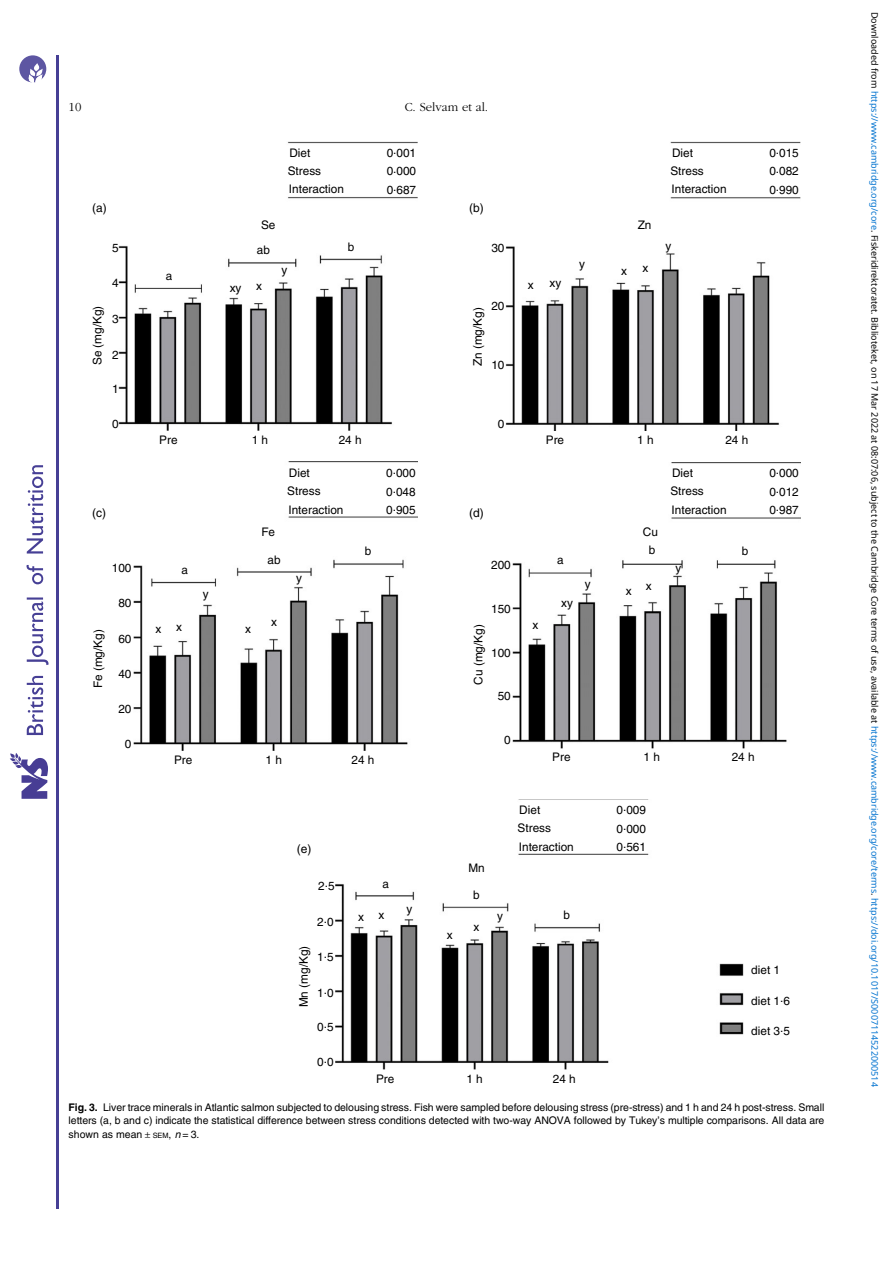
<style>
.page{position:relative;width:893px;height:1263px;background:#fff}
.page>*{position:absolute;margin:0;border:0;box-sizing:border-box;transform-origin:0 0}
.t1{font:12.75px "Adv OT777 cf 4 fb";color:#000}
.t2{font:12px "Helvetica";color:#000}
.t3{font:11.85px/18.3px "Helvetica";color:#000}
.t4{font:10.5px/13.5px "Adv OT82 c 4 f 4 c 4";color:#000;text-align:justify}
.t5{font:9px "Noto Sans";color:#000}
.s1{font-family:"Adv O Tf 3919 c 9 c.B"}
.s2{font-style:inherit}
.s3{font-family:"Adv OT7 d 6 df 7 ab.I"}
.s4{font-size:7.35px}
.s5{font-family:"Adv OT7 a 027 dc 5.I"}
.s6{color:#0172cf}
</style>
<div class="page">
<hr style="left:56px;top:55px;width:2px;height:1153px;background:#463f95">
<svg style="left:10px;top:753px;width:38px;height:46px"></svg>
<svg style="left:26px;top:465px;width:23px;height:270px"></svg>
<svg style="left:19px;top:55px;width:27px;height:27px"></svg>
<img style="left:118px;top:141px;width:299px;height:290px">
<img style="left:505px;top:141px;width:295px;height:290px">
<img style="left:133px;top:462px;width:284px;height:288px">
<img style="left:512px;top:462px;width:289px;height:287px">
<img style="left:336px;top:799px;width:407px;height:270px">
<p class="t1" style="left:69px;top:102px;width:14px">10</p>
<p class="t1" style="left:405px;top:102px;width:85px">C. Selvam et al.</p>
<p class="t3" style="left:288px;top:145px;width:58px">Diet<br>Stress<br>Interaction</p>
<p class="t3" style="left:387px;top:145px;width:31px">0.001</p>
<p class="t3" style="left:670px;top:145px;width:58px">Diet<br>Stress<br>Interaction</p>
<p class="t3" style="left:387px;top:163px;width:31px">0.000</p>
<p class="t3" style="left:387px;top:182px;width:31px">0.687</p>
<p class="t2" style="left:92px;top:203px;width:16px">(a)</p>
<p class="t2" style="left:469px;top:203px;width:16px">(b)</p>
<p class="t3" style="left:261px;top:217px;width:16px">Se</p>
<p class="t3" style="left:638px;top:217px;width:15px">Zn</p>
<p class="t3" style="left:348px;top:238px;width:8px">b</p>
<p class="t3" style="left:491px;top:240px;width:15px">30</p>
<p class="t3" style="left:112px;top:240px;width:8px">5</p>
<p class="t3" style="left:112px;top:275px;width:8px">4</p>
<p class="t3" style="left:112px;top:311px;width:8px">3</p>
<p class="t3" style="left:112px;top:346px;width:8px">2</p>
<p class="t3" style="left:112px;top:381px;width:8px">1</p>
<p class="t3" style="left:112px;top:416px;width:8px">0</p>
<p class="t3" style="left:257px;top:242px;width:15px">ab</p>
<p class="t3" style="left:281px;top:262px;width:7px">y</p>
<p class="t3" style="left:166px;top:267px;width:8px">a</p>
<p class="t3" style="left:256px;top:278px;width:7px">x</p>
<p class="t3" style="left:528px;top:277px;width:7px">x</p>
<p class="t3" style="left:230px;top:280px;width:13px">xy</p>
<p class="t3" style="left:491px;top:298px;width:15px">20</p>
<p class="t3" style="left:89px;top:365px;width:61px;rotate:-90deg">Se (mg/Kg)</p>
<p class="t3" style="left:470px;top:366px;width:60px;rotate:-90deg">Zn (mg/Kg)</p>
<p class="t3" style="left:491px;top:357px;width:15px">10</p>
<p class="t3" style="left:498px;top:416px;width:8px">0</p>
<p class="t3" style="left:549px;top:274px;width:13px">xy</p>
<p class="t3" style="left:579px;top:256px;width:7px">y</p>
<p class="t3" style="left:621px;top:263px;width:7px">x</p>
<p class="t3" style="left:642px;top:260px;width:7px">x</p>
<p class="t3" style="left:665px;top:238px;width:7px">y</p>
<p class="t3" style="left:546px;top:432px;width:20px">Pre</p>
<p class="t3" style="left:159px;top:432px;width:20px">Pre</p>
<p class="t3" style="left:252px;top:432px;width:18px">1 h</p>
<p class="t3" style="left:637px;top:432px;width:18px">1 h</p>
<p class="t3" style="left:725px;top:432px;width:24px">24 h</p>
<p class="t3" style="left:339px;top:432px;width:24px">24 h</p>
<p class="t3" style="left:769px;top:145px;width:31px">0.015</p>
<p class="t3" style="left:769px;top:163px;width:31px">0.082</p>
<p class="t3" style="left:769px;top:182px;width:31px">0.990</p>
<p class="t3" style="left:289px;top:465px;width:22px">Diet</p>
<p class="t3" style="left:769px;top:465px;width:31px">0.000</p>
<p class="t3" style="left:287px;top:483px;width:58px">Stress<br>Interaction</p>
<p class="t3" style="left:670px;top:465px;width:58px">Diet<br>Stress<br>Interaction</p>
<p class="t3" style="left:386px;top:465px;width:31px">0.000</p>
<p class="t3" style="left:386px;top:484px;width:31px">0.048</p>
<p class="t3" style="left:769px;top:484px;width:31px">0.012</p>
<p class="t3" style="left:769px;top:502px;width:31px">0.987</p>
<p class="t3" style="left:386px;top:502px;width:31px">0.905</p>
<p class="t2" style="left:92px;top:509px;width:15px">(c)</p>
<p class="t2" style="left:469px;top:509px;width:16px">(d)</p>
<p class="t3" style="left:90px;top:688px;width:60px;rotate:-90deg">Fe (mg/Kg)</p>
<p class="t3" style="left:261px;top:524px;width:15px">Fe</p>
<p class="t3" style="left:643px;top:523px;width:17px">Cu</p>
<p class="t3" style="left:365px;top:543px;width:8px">b</p>
<p class="t3" style="left:649px;top:542px;width:8px">b</p>
<p class="t3" style="left:742px;top:543px;width:8px">b</p>
<p class="t3" style="left:268px;top:552px;width:15px">ab</p>
<p class="t3" style="left:557px;top:551px;width:8px">a</p>
<p class="t3" style="left:112px;top:560px;width:21px">100</p>
<p class="t3" style="left:491px;top:557px;width:21px">200</p>
<p class="t3" style="left:491px;top:601px;width:21px">150</p>
<p class="t3" style="left:491px;top:644px;width:21px">100</p>
<p class="t3" style="left:498px;top:688px;width:15px">50</p>
<p class="t3" style="left:504px;top:732px;width:8px">0</p>
<p class="t3" style="left:675px;top:560px;width:7px">y</p>
<p class="t3" style="left:182px;top:562px;width:8px">a</p>
<p class="t3" style="left:296px;top:570px;width:7px">y</p>
<p class="t3" style="left:585px;top:575px;width:7px">y</p>
<p class="t3" style="left:626px;top:580px;width:28px">x x</p>
<p class="t3" style="left:203px;top:586px;width:7px">y</p>
<p class="t3" style="left:118px;top:595px;width:15px">80</p>
<p class="t3" style="left:118px;top:630px;width:15px">60</p>
<p class="t3" style="left:118px;top:666px;width:15px">40</p>
<p class="t3" style="left:118px;top:701px;width:15px">20</p>
<p class="t3" style="left:125px;top:735px;width:8px">0</p>
<p class="t3" style="left:561px;top:595px;width:13px">xy</p>
<p class="t3" style="left:271px;top:614px;width:7px">x</p>
<p class="t3" style="left:532px;top:617px;width:7px">x</p>
<p class="t3" style="left:470px;top:685px;width:62px;rotate:-90deg">Cu (mg/Kg)</p>
<p class="t3" style="left:156px;top:621px;width:7px">x</p>
<p class="t3" style="left:176px;top:619px;width:7px">x</p>
<p class="t3" style="left:245px;top:621px;width:7px">x</p>
<p class="t3" style="left:174px;top:752px;width:20px">Pre</p>
<p class="t3" style="left:266px;top:752px;width:18px">1 h</p>
<p class="t3" style="left:351px;top:752px;width:24px">24 h</p>
<p class="t3" style="left:552px;top:749px;width:20px">Pre</p>
<p class="t3" style="left:644px;top:749px;width:18px">1 h</p>
<p class="t3" style="left:732px;top:749px;width:24px">24 h</p>
<p class="t2" style="left:297px;top:844px;width:16px">(e)</p>
<p class="t3" style="left:318px;top:878px;width:18px">2.5</p>
<p class="t3" style="left:317px;top:913px;width:18px">2.0</p>
<p class="t3" style="left:317px;top:949px;width:18px">1.5</p>
<p class="t3" style="left:317px;top:985px;width:18px">1.0</p>
<p class="t3" style="left:317px;top:1019px;width:18px">0.5</p>
<p class="t3" style="left:317px;top:1053px;width:18px">0.0</p>
<p class="t3" style="left:296px;top:1007px;width:63px;rotate:-90deg">Mn (mg/Kg)</p>
<p class="t3" style="left:358px;top:908px;width:7px">x</p>
<p class="t3" style="left:382px;top:876px;width:8px">a</p>
<p class="t3" style="left:379px;top:906px;width:7px">x</p>
<p class="t3" style="left:407px;top:901px;width:7px">y</p>
<p class="t3" style="left:376px;top:1071px;width:20px">Pre</p>
<p class="t3" style="left:447px;top:927px;width:7px">x</p>
<p class="t3" style="left:468px;top:860px;width:18px">Mn</p>
<p class="t3" style="left:473px;top:886px;width:8px">b</p>
<p class="t3" style="left:473px;top:918px;width:7px">x</p>
<p class="t3" style="left:497px;top:908px;width:7px">y</p>
<p class="t3" style="left:518px;top:802px;width:58px">Diet<br>Stress<br>Interaction</p>
<p class="t3" style="left:563px;top:907px;width:8px">b</p>
<p class="t3" style="left:466px;top:1071px;width:18px">1 h</p>
<p class="t3" style="left:553px;top:1071px;width:24px">24 h</p>
<p class="t3" style="left:617px;top:802px;width:31px">0.009</p>
<p class="t3" style="left:617px;top:820px;width:31px">0.000</p>
<p class="t3" style="left:617px;top:839px;width:31px">0.561</p>
<p class="t3" style="left:751px;top:962px;width:30px">diet 1</p>
<p class="t3" style="left:751px;top:992px;width:40px">diet 1.6</p>
<p class="t3" style="left:751px;top:1022px;width:40px">diet 3.5</p>
<p class="t4" style="left:69px;top:1101px;width:757px"><span class="s1">Fig. 3.</span> Liver trace minerals in Atlantic salmon subjected to delousing stress. Fish were sampled before delousing stress (pre-stress) and 1 h and 24 h post-stress. Small letters (a, b and c) indicate the statistical difference between stress conditions detected with two-way ANOVA followed by Tukey<span class="s2">’</span>s multiple comparisons. All data are shown as mean <span class="s3">±</span> <span class="s4">SEM</span>, <span class="s5">n</span> = 3.</p>
<p class="t5" style="left:881px;top:12px;width:1076px;rotate:90deg">Downloaded from <span class="s6">https://www.cambridge.org/core</span>. Fiskeridirektoratet. Biblioteket, on 17 Mar 2022 at 08:07:06, subject to the Cambridge Core terms of use, available at <span class="s6">https://www.cambridge.org/core/terms</span>. <span class="s6">https://doi.org/10.1017/S0007114522000514</span></p>
</div>
